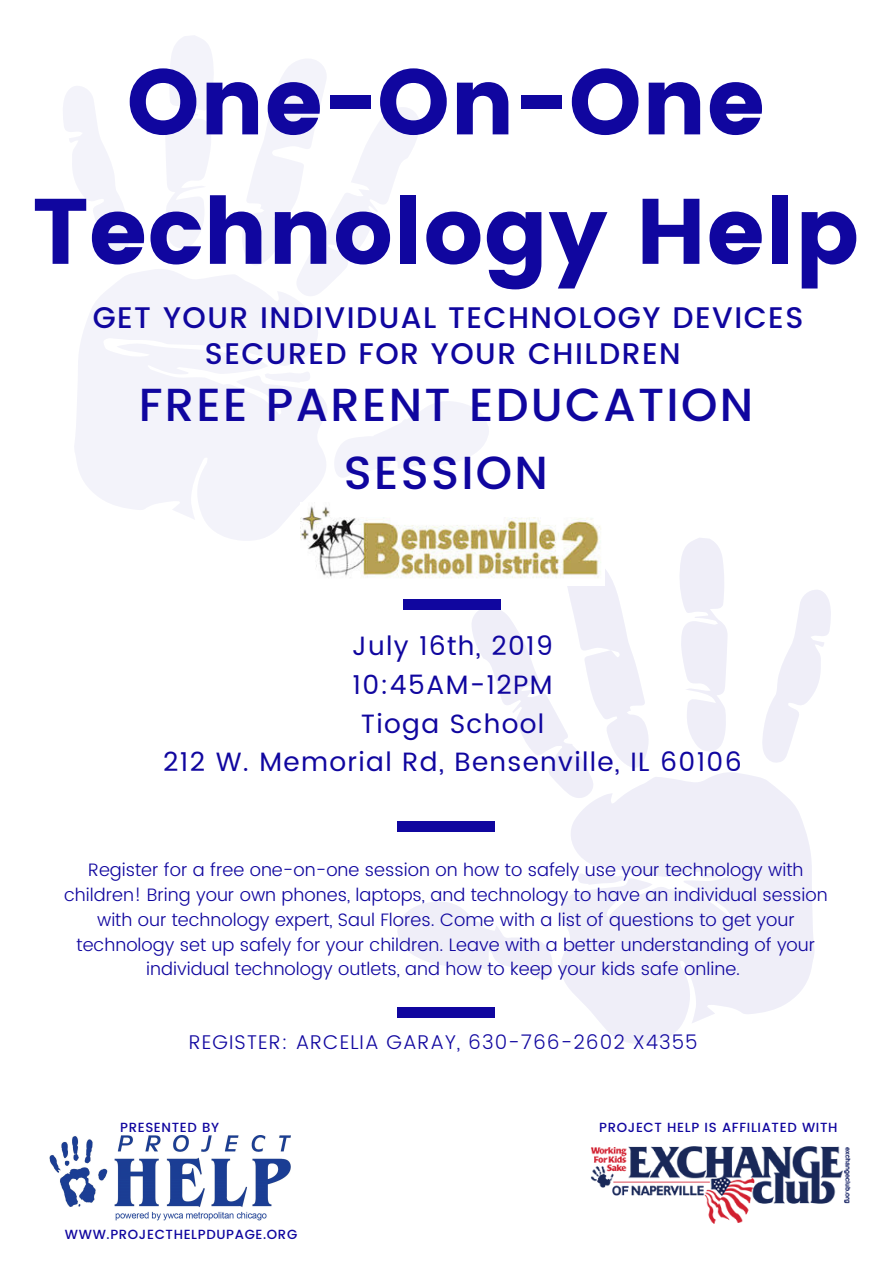
<style>
.page{position:relative;width:893px;height:1263px;background:#fff}
.page>*{position:absolute;margin:0;border:0;box-sizing:border-box;transform-origin:0 0}
.t1{font:92.7px/129.4px "Poppins";color:#10069f;text-align:center}
.t2{font:500 46.35px/68.1px "Poppins";letter-spacing:.05em;color:#10069f;text-align:center}
.t3{font:500 29.78px/36px "Poppins";letter-spacing:.05em;color:#10069f;text-align:center}
.t4{font:26.47px/38.8px "Poppins";letter-spacing:.05em;color:#10069f;text-align:center}
.t5{font:300 19.88px "Poppins";letter-spacing:.05em;color:#10069f}
.t6{font:300 18px/24.8px "Poppins";color:#10069f;text-align:center}
.t7{font:500 13.27px "Poppins";letter-spacing:.05em;color:#10069f}
</style>
<div class="page">
<svg style="left:74px;top:315px;width:253px;height:225px;fill:#f3f3fa"></svg>
<svg style="left:335px;top:401px;width:154px;height:76px"></svg>
<svg style="left:63px;top:36px;width:356px;height:279px"></svg>
<svg style="left:264px;top:356px;width:49px;height:37px"></svg>
<svg style="left:560px;top:816px;width:254px;height:228px;fill:#efeef8"></svg>
<svg style="left:397px;top:902px;width:156px;height:116px"></svg>
<svg style="left:463px;top:538px;width:368px;height:278px"></svg>
<svg style="left:575px;top:859px;width:50px;height:36px"></svg>
<div style="left:403px;top:599px;width:98px;height:10px;background:#10069f"></div>
<div style="left:397px;top:821px;width:98px;height:10px;background:#10069f"></div>
<div style="left:397px;top:1007px;width:98px;height:10px;background:#10069f"></div>
<img style="left:49px;top:1136px;width:241px;height:85px">
<img style="left:590px;top:1146px;width:261px;height:78px">
<img style="left:300px;top:503px;width:304px;height:82px">
<h1 class="t1" style="left:32px;top:38px;width:828px">One-On-One<br>Technology Help</h1>
<h3 class="t3" style="left:93px;top:299px;width:712px">GET YOUR INDIVIDUAL TECHNOLOGY DEVICES<br>SECURED FOR YOUR CHILDREN</h3>
<h2 class="t2" style="left:139px;top:371px;width:616px">FREE PARENT EDUCATION<br>SESSION</h2>
<h3 class="t4" style="left:163px;top:626px;width:580px">July 16th, 2019<br>10:45AM-12PM<br>Tioga School<br>212 W. Memorial Rd, Bensenville, IL 60106</h3>
<p class="t6" style="left:64px;top:858px;width:765px">Register for a free one-on-one session on how to safely use your technology with children! Bring your own phones, laptops, and technology to have an individual session with our technology expert, Saul Flores. Come with a list of questions to get your technology set up safely for your children. Leave with a better understanding of your individual technology outlets, and how to keep your kids safe online.</p>
<p class="t5" style="left:189px;top:1030px;width:510px">REGISTER: ARCELIA GARAY, 630-766-2602 X4355</p>
<p class="t7" style="left:120px;top:1119px;width:101px">PRESENTED BY</p>
<p class="t7" style="left:599px;top:1119px;width:240px">PROJECT HELP IS AFFILIATED WITH</p>
<p class="t7" style="left:65px;top:1226px;width:234px">WWW.PROJECTHELPDUPAGE.ORG</p>
</div>
